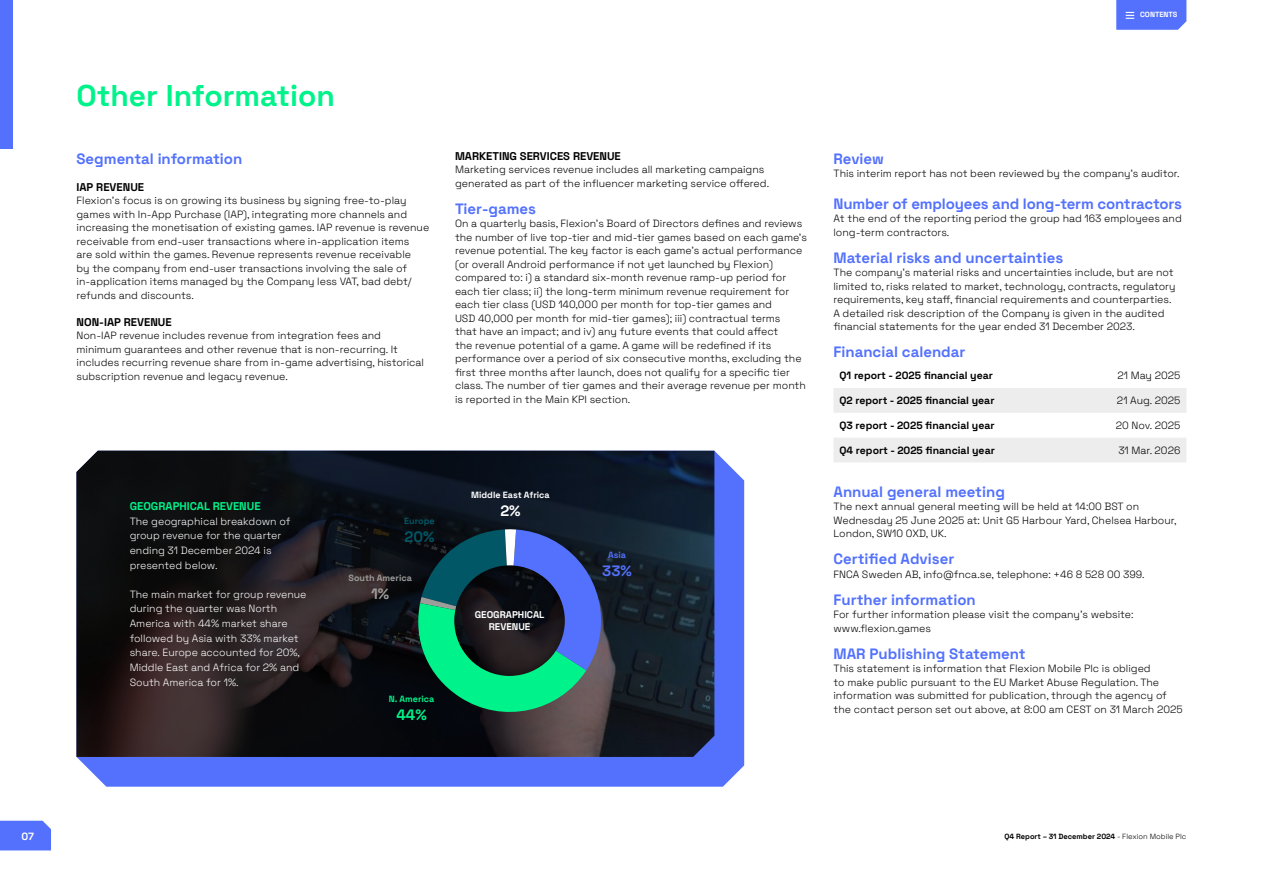
<style>
.page{position:relative;width:1263px;height:893px;background:#fff}
.page>*{position:absolute;margin:0;border:0;box-sizing:border-box;transform-origin:0 0}
.t1{font:700 30px "Space Grotesk";color:#00f38a}
.t2{font:700 15px "Space Grotesk";color:#5371fd}
.t3{font:700 15px "Space Grotesk";color:#015765}
.t4{font:700 15px "Space Grotesk";color:#00f38a}
.t5{font:700 15px "Space Grotesk";color:#9d9d9c}
.t6{font:700 15px "Space Grotesk";color:#fff}
.t7{font:700 11.25px "Space Grotesk";color:#000}
.t8{font:700 11.25px "Space Grotesk";color:#00f38a}
.t9{font:300 10.5px/13.5px "Space Grotesk";color:#000}
.t10{font:300 10.5px/14.7px "Space Grotesk";color:#fff}
.t11{font:700 10.5px "Space Grotesk";color:#000}
.t12{font:700 10.5px "Space Grotesk";color:#fff}
.t13{font:700 9.75px/11.7px "Space Grotesk";color:#fff;text-align:center}
.t14{font:700 9px "Space Grotesk";color:#fff}
.t15{font:700 9px "Space Grotesk";color:#9d9d9c}
.t16{font:700 9px "Space Grotesk";color:#00f38a}
.t17{font:700 9px "Space Grotesk";color:#015765}
.t18{font:700 9px "Space Grotesk";color:#5371fd}
.t19{font:700 7.5px "Space Grotesk";color:#000}
.t20{font:700 7.5px "Space Grotesk";color:#fff}
.s1{font-weight:300}
</style>
<div class="page">
<svg style="left:0;top:821px;width:51px;height:29px"></svg>
<div style="left:0;top:0;width:13px;height:149px;background:#5371fd"></div>
<svg style="left:1116px;top:0;width:70px;height:30px;background:#5976fd"></svg>
<svg style="left:77px;top:451px;width:667px;height:336px;background:#5a76fc"></svg>
<svg style="left:77px;top:451px;width:637px;height:306px;background:#18191f"></svg>
<svg style="left:834px;top:388px;width:352px;height:74px"></svg>
<svg style="left:413px;top:529px;width:191px;height:196px;background:#236563"></svg>
<div style="left:441px;top:553px;width:137px;height:124px;background:#000;opacity:.8"></div>
<h1 class="t1" style="left:77px;top:72px;width:260px">Other Information</h1>
<h2 class="t2" style="left:77px;top:147px;width:167px">Segmental information</h2>
<p class="t7" style="left:77px;top:178px;width:69px">IAP REVENUE</p>
<p class="t9" style="left:77px;top:193px;width:354px">Flexion’s focus is on growing its business by signing free-to-play games with In-App Purchase (IAP), integrating more channels and increasing the monetisation of existing games. IAP revenue is revenue receivable from end-user transactions where in-application items<br>are sold within the games. Revenue represents revenue receivable<br>by the company from end-user transactions involving the sale of in-application items managed by the Company less VAT, bad debt/ refunds and discounts.</p>
<p class="t7" style="left:77px;top:313px;width:97px">NON-IAP REVENUE</p>
<p class="t9" style="left:77px;top:328px;width:349px">Non-IAP revenue includes revenue from integration fees and minimum guarantees and other revenue that is non-recurring. It includes recurring revenue share from in-game advertising, historical subscription revenue and legacy revenue.</p>
<p class="t7" style="left:455px;top:147px;width:167px">MARKETING SERVICES REVENUE</p>
<p class="t9" style="left:455px;top:162px;width:316px">Marketing services revenue includes all marketing campaigns generated as part of the influencer marketing service offered.</p>
<h2 class="t2" style="left:455px;top:197px;width:83px">Tier-games</h2>
<p class="t9" style="left:455px;top:216px;width:353px">On a quarterly basis, Flexion’s Board of Directors defines and reviews the number of live top-tier and mid-tier games based on each game’s revenue potential. The key factor is each game’s actual performance (or overall Android performance if not yet launched by Flexion) compared to: i) a standard six-month revenue ramp-up period for each tier class; ii) the long-term minimum revenue requirement for each tier class (USD 140,000 per month for top-tier games and<br>USD 40,000 per month for mid-tier games); iii) contractual terms<br>that have an impact; and iv) any future events that could affect<br>the revenue potential of a game. A game will be redefined if its performance over a period of six consecutive months, excluding the first three months after launch, does not qualify for a specific tier class. The number of tier games and their average revenue per month is reported in the Main KPI section.</p>
<p class="t8" style="left:130px;top:497px;width:132px">GEOGRAPHICAL REVENUE</p>
<p class="t10" style="left:130px;top:513px;width:162px">The geographical breakdown of group revenue for the quarter ending 31 December 2024 is presented below.</p>
<p class="t10" style="left:130px;top:586px;width:178px">The main market for group revenue during the quarter was North<br>America with 44% market share followed by Asia with 33% market share. Europe accounted for 20%,<br>Middle East and Africa for 2% and<br>South America for 1%.</p>
<p class="t17" style="left:404px;top:514px;width:32px">Europe</p>
<h2 class="t3" style="left:404px;top:525px;width:32px">20%</h2>
<p class="t15" style="left:349px;top:571px;width:65px">South America</p>
<h2 class="t5" style="left:371px;top:582px;width:20px">1%</h2>
<p class="t16" style="left:389px;top:692px;width:47px">N. America</p>
<h2 class="t4" style="left:396px;top:703px;width:32px">44%</h2>
<p class="t14" style="left:471px;top:488px;width:80px">Middle East Africa</p>
<h2 class="t6" style="left:500px;top:499px;width:22px">2%</h2>
<p class="t13" style="left:475px;top:608px;width:71px">GEOGRAPHICAL<br>REVENUE</p>
<p class="t18" style="left:608px;top:548px;width:20px">Asia</p>
<h2 class="t2" style="left:602px;top:559px;width:31px">33%</h2>
<p class="t20" style="left:1140px;top:9px;width:39px">CONTENTS</p>
<h2 class="t2" style="left:833px;top:147px;width:52px">Review</h2>
<p class="t9" style="left:833px;top:166px;width:348px">This interim report has not been reviewed by the company’s auditor.</p>
<h2 class="t2" style="left:833px;top:192px;width:350px">Number of employees and long-term contractors</h2>
<p class="t9" style="left:833px;top:211px;width:350px">At the end of the reporting period the group had 163 employees and long-term contractors.</p>
<h2 class="t2" style="left:833px;top:246px;width:231px">Material risks and uncertainties</h2>
<p class="t9" style="left:833px;top:265px;width:344px">The company’s material risks and uncertainties include, but are not limited to, risks related to market, technology, contracts, regulatory requirements, key staff, financial requirements and counterparties.<br>A detailed risk description of the Company is given in the audited financial statements for the year ended 31 December 2023.</p>
<h2 class="t2" style="left:833px;top:340px;width:133px">Financial calendar</h2>
<p class="t11" style="left:839px;top:368px;width:155px">Q1 report - 2025 financial year</p>
<p class="t9" style="left:1117px;top:368px;width:65px">21 May 2025</p>
<p class="t11" style="left:839px;top:392px;width:156px">Q2 report - 2025 financial year</p>
<p class="t9" style="left:1117px;top:393px;width:65px">21 Aug. 2025</p>
<p class="t11" style="left:839px;top:417px;width:157px">Q3 report - 2025 financial year</p>
<p class="t9" style="left:1116px;top:418px;width:66px">20 Nov. 2025</p>
<p class="t11" style="left:839px;top:442px;width:157px">Q4 report - 2025 financial year</p>
<p class="t9" style="left:1118px;top:443px;width:64px">31 Mar. 2026</p>
<h2 class="t2" style="left:833px;top:480px;width:173px">Annual general meeting</h2>
<p class="t9" style="left:833px;top:499px;width:345px">The next annual general meeting will be held at 14:00 BST on<br>Wednesday 25 June 2025 at: Unit G5 Harbour Yard, Chelsea Harbour,<br>London, SW10 0XD, UK.</p>
<h2 class="t2" style="left:833px;top:547px;width:122px">Certified Adviser</h2>
<p class="t9" style="left:833px;top:567px;width:313px">FNCA Sweden AB, info@fnca.se, telephone: +46 8 528 00 399.</p>
<h2 class="t2" style="left:833px;top:588px;width:144px">Further information</h2>
<p class="t9" style="left:833px;top:607px;width:302px">For further information please visit the company’s website: www.flexion.games</p>
<h2 class="t2" style="left:833px;top:642px;width:194px">MAR Publishing Statement</h2>
<p class="t9" style="left:833px;top:661px;width:351px">This statement is information that Flexion Mobile Plc is obliged<br>to make public pursuant to the EU Market Abuse Regulation. The information was submitted for publication, through the agency of the contact person set out above, at 8:00 am CEST on 31 March 2025</p>
<p class="t12" style="left:22px;top:828px;width:14px">07</p>
<p class="t19" style="left:1004px;top:831px;width:184px">Q4 Report – 31 December 2024 <span class="s1">- Flexion Mobile Plc</span></p>
</div>
